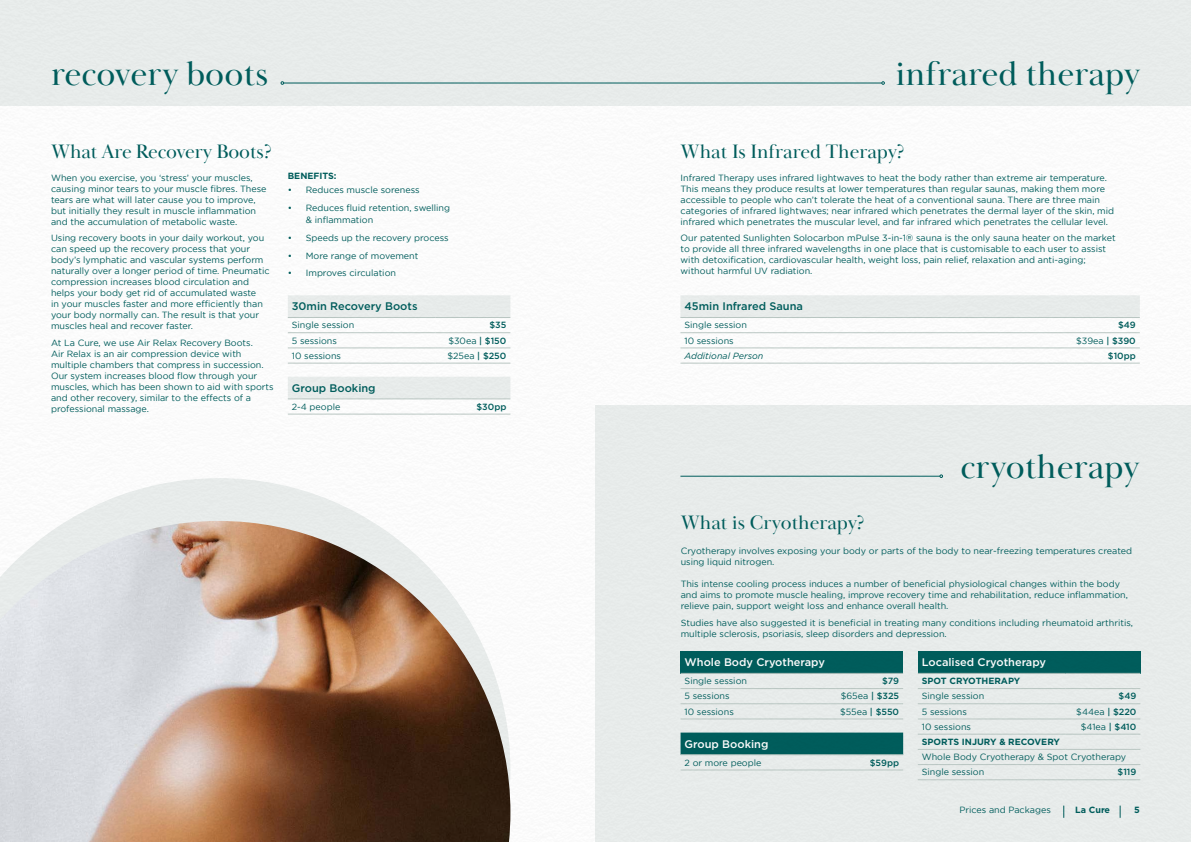
<style>
.page{position:relative;width:1191px;height:842px;background:#fff}
.page>*{position:absolute;margin:0;border:0;box-sizing:border-box;transform-origin:0 0}
.t1{font:35px "Baskerville Display PT";color:#005e5d}
.t2{font:20px "Baskerville Display PT";color:#005e5d}
.t3{font:500 11px "Gotham";color:#fff}
.t4{font:500 11px "Gotham";color:#005e5d}
.t5{font:9px/11px "Gotham";color:#005e5d}
.t6{font:700 9px "Gotham";color:#005e5d}
.t7{font:500 9px "Gotham";color:#005e5d}
.t8{font:italic 9px "Gotham";color:#005e5d}
.s1{font-weight:500}
</style>
<div class="page">
<img style="left:0;top:0;width:1191px;height:842px">
<h1 class="t1" style="left:51px;top:52px;width:219px">recovery boots</h1>
<h1 class="t1" style="left:896px;top:52px;width:245px">infrared therapy</h1>
<h2 class="t2" style="left:51px;top:140px;width:222px">What Are Recovery Boots?</h2>
<p class="t5" style="left:51px;top:172px;width:217px">When you exercise, you ‘stress’ your muscles, causing minor tears to your muscle fibres. These tears are what will later cause you to improve, but initially they result in muscle inflammation and the accumulation of metabolic waste.</p>
<p class="t5" style="left:51px;top:232px;width:220px">Using recovery boots in your daily workout, you can speed up the recovery process that your body’s lymphatic and vascular systems perform naturally over a longer period of time. Pneumatic compression increases blood circulation and helps your body get rid of accumulated waste<br>in your muscles faster and more efficiently than your body normally can. The result is that your muscles heal and recover faster.</p>
<p class="t5" style="left:51px;top:337px;width:224px">At La Cure, we use Air Relax Recovery Boots.<br>Air Relax is an air compression device with multiple chambers that compress in succession.<br>Our system increases blood flow through your muscles, which has been shown to aid with sports and other recovery, similar to the effects of a professional massage.</p>
<p class="t6" style="left:288px;top:170px;width:50px">BENEFITS:</p>
<p class="t5" style="left:288px;top:185px;width:133px">• Reduces muscle soreness</p>
<p class="t5" style="left:306px;top:202px;width:146px;line-height:12px;text-indent:-18px">• Reduces fluid retention, swelling &amp; inflammation</p>
<p class="t5" style="left:288px;top:232px;width:162px">• Speeds up the recovery process</p>
<p class="t5" style="left:288px;top:250px;width:132px">• More range of movement</p>
<p class="t5" style="left:288px;top:267px;width:110px">• Improves circulation</p>
<p class="t4" style="left:292px;top:300px;width:127px">30min Recovery Boots</p>
<p class="t5" style="left:292px;top:320px;width:64px">Single session</p>
<p class="t7" style="left:489px;top:320px;width:18px">$35</p>
<p class="t5" style="left:292px;top:335px;width:47px">5 sessions</p>
<p class="t5" style="left:448px;top:335px;width:60px">$30ea <span class="s1">| $150</span></p>
<p class="t5" style="left:292px;top:350px;width:51px">10 sessions</p>
<p class="t5" style="left:447px;top:350px;width:60px">$25ea <span class="s1">| $250</span></p>
<p class="t4" style="left:292px;top:382px;width:85px">Group Booking</p>
<p class="t5" style="left:292px;top:401px;width:50px">2-4 people</p>
<p class="t7" style="left:476px;top:401px;width:31px">$30pp</p>
<h2 class="t2" style="left:680px;top:140px;width:226px">What Is Infrared Therapy?</h2>
<p class="t5" style="left:680px;top:172px;width:435px">Infrared Therapy uses infrared lightwaves to heat the body rather than extreme air temperature.<br>This means they produce results at lower temperatures than regular saunas, making them more accessible to people who can’t tolerate the heat of a conventional sauna. There are three main categories of infrared lightwaves; near infrared which penetrates the dermal layer of the skin, mid infrared which penetrates the muscular level, and far infrared which penetrates the cellular level.</p>
<p class="t5" style="left:680px;top:232px;width:437px">Our patented Sunlighten Solocarbon mPulse 3-in-1® sauna is the only sauna heater on the market to provide all three infrared wavelengths in one place that is customisable to each user to assist with detoxification, cardiovascular health, weight loss, pain relief, relaxation and anti-aging; without harmful UV radiation.</p>
<p class="t4" style="left:684px;top:300px;width:120px">45min Infrared Sauna</p>
<p class="t5" style="left:684px;top:320px;width:64px">Single session</p>
<p class="t7" style="left:1118px;top:320px;width:19px">$49</p>
<p class="t5" style="left:684px;top:335px;width:51px">10 sessions</p>
<p class="t5" style="left:1076px;top:335px;width:61px">$39ea <span class="s1">| $390</span></p>
<p class="t8" style="left:684px;top:351px;width:80px">Additional Person</p>
<p class="t7" style="left:1107px;top:350px;width:29px">$10pp</p>
<h1 class="t1" style="left:960px;top:445px;width:180px">cryotherapy</h1>
<h2 class="t2" style="left:680px;top:510px;width:186px">What is Cryotherapy?</h2>
<p class="t5" style="left:680px;top:545px;width:453px">Cryotherapy involves exposing your body or parts of the body to near-freezing temperatures created using liquid nitrogen.</p>
<p class="t5" style="left:680px;top:578px;width:449px">This intense cooling process induces a number of beneficial physiological changes within the body and aims to promote muscle healing, improve recovery time and rehabilitation, reduce inflammation, relieve pain, support weight loss and enhance overall health.</p>
<p class="t5" style="left:680px;top:617px;width:454px">Studies have also suggested it is beneficial in treating many conditions including rheumatoid arthritis, multiple sclerosis, psoriasis, sleep disorders and depression.</p>
<p class="t3" style="left:684px;top:656px;width:142px">Whole Body Cryotherapy</p>
<p class="t5" style="left:684px;top:675px;width:64px">Single session</p>
<p class="t7" style="left:882px;top:676px;width:18px">$79</p>
<p class="t5" style="left:684px;top:691px;width:47px">5 sessions</p>
<p class="t5" style="left:840px;top:691px;width:60px">$65ea <span class="s1">| $325</span></p>
<p class="t5" style="left:684px;top:706px;width:51px">10 sessions</p>
<p class="t5" style="left:840px;top:706px;width:61px">$55ea <span class="s1">| $550</span></p>
<p class="t3" style="left:684px;top:737px;width:85px">Group Booking</p>
<p class="t5" style="left:684px;top:757px;width:78px">2 or more people</p>
<p class="t7" style="left:870px;top:757px;width:31px">$59pp</p>
<p class="t3" style="left:921px;top:656px;width:126px">Localised Cryotherapy</p>
<p class="t6" style="left:921px;top:676px;width:100px">SPOT CRYOTHERAPY</p>
<p class="t5" style="left:921px;top:691px;width:64px">Single session</p>
<p class="t7" style="left:1118px;top:691px;width:19px">$49</p>
<p class="t5" style="left:921px;top:706px;width:47px">5 sessions</p>
<p class="t5" style="left:1076px;top:706px;width:62px">$44ea <span class="s1">| $220</span></p>
<p class="t5" style="left:921px;top:721px;width:51px">10 sessions</p>
<p class="t5" style="left:1080px;top:721px;width:57px">$41ea <span class="s1">| $410</span></p>
<p class="t6" style="left:921px;top:737px;width:140px">SPORTS INJURY &amp; RECOVERY</p>
<p class="t5" style="left:921px;top:749px;width:206px;line-height:15.2px">Whole Body Cryotherapy &amp; Spot Cryotherapy<br>Single session</p>
<p class="t7" style="left:1117px;top:767px;width:20px">$119</p>
<p class="t5" style="left:959px;top:804px;width:93px">Prices and Packages</p>
<p class="t6" style="left:1075px;top:805px;width:36px">La Cure</p>
<p class="t6" style="left:1134px;top:805px;width:7px">5</p>
</div>
